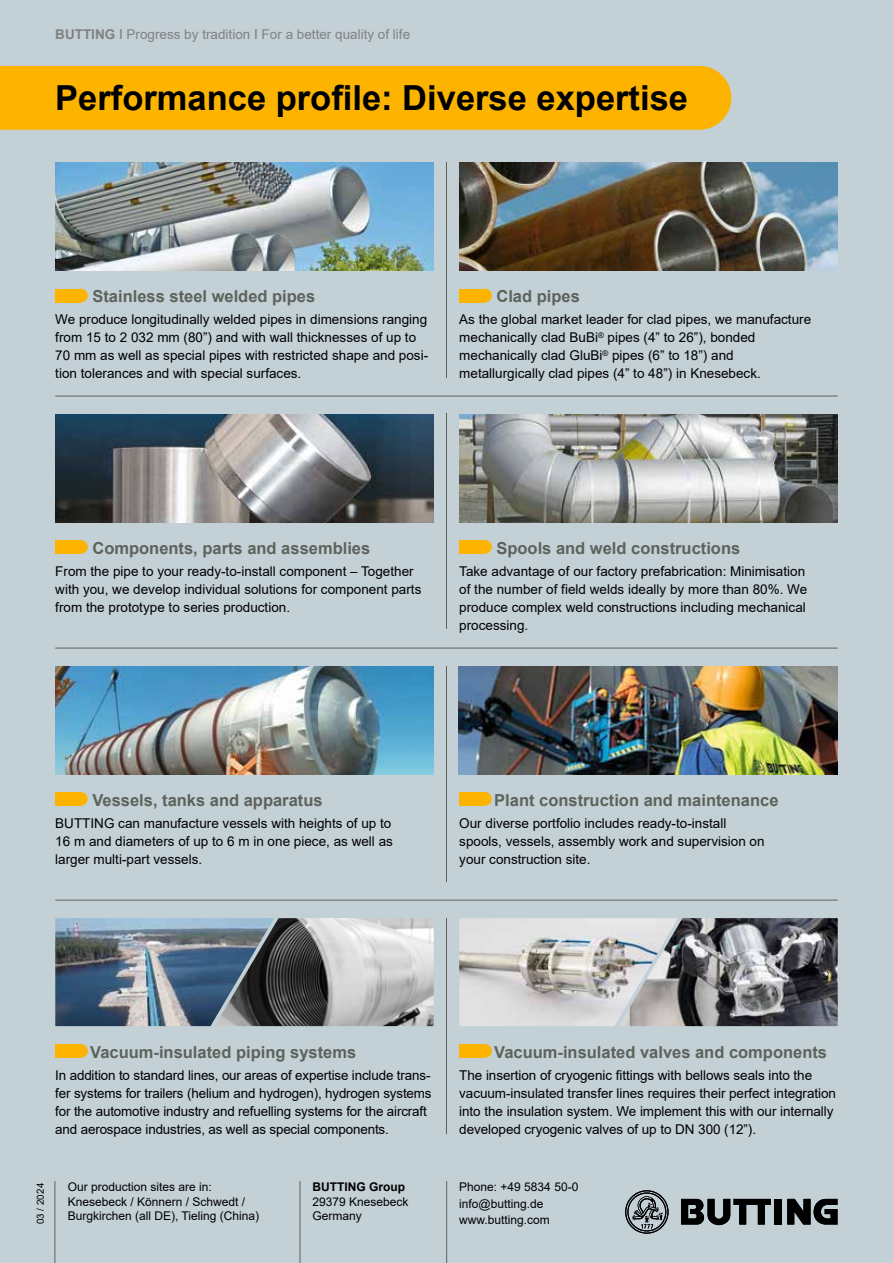
<style>
.page{position:relative;width:893px;height:1263px;background:#c3d0d6}
.page>*{position:absolute;margin:0;border:0;box-sizing:border-box;transform-origin:0 0}
.t1{font:700 34.5px "Arial";color:#000}
.t2{font:700 16.5px "Arial";color:#5d635b}
.t3{font:13.5px/18px "Arial";color:#000}
.t4{font:13.5px "Arial";color:#808281}
.t5{font:12px/14.4px "Arial";color:#000}
.t6{font:700 12px "Arial";color:#000}
.t7{font:9.75px "Arial";letter-spacing:.02em;color:#000}
.s1{font-weight:700}
</style>
<div class="page">
<img style="left:459px;top:162px;width:379px;height:108px">
<img style="left:55px;top:414px;width:379px;height:108px">
<img style="left:55px;top:666px;width:379px;height:108px">
<img style="left:55px;top:162px;width:379px;height:108px">
<img style="left:459px;top:414px;width:379px;height:108px">
<div style="left:0;top:66px;width:731px;height:64px;background:#fcb400"></div>
<img style="left:55px;top:918px;width:160px;height:108px">
<img style="left:678px;top:918px;width:160px;height:108px">
<img style="left:215px;top:918px;width:219px;height:108px">
<img style="left:459px;top:918px;width:219px;height:108px">
<img style="left:459px;top:666px;width:379px;height:108px">
<div style="left:774px;top:1199px;width:7px;height:25px;background:#000"></div>
<svg style="left:787px;top:1199px;width:50px;height:25px"></svg>
<svg style="left:681px;top:1199px;width:90px;height:26px"></svg>
<svg style="left:625px;top:1190px;width:44px;height:44px"></svg>
<hr style="left:55px;top:396px;width:783px;height:1px;background:#5d635b">
<hr style="left:446px;top:162px;width:1px;height:216px;background:#5d635b">
<hr style="left:446px;top:413px;width:1px;height:216px;background:#5d635b">
<hr style="left:446px;top:666px;width:1px;height:216px;background:#5d635b">
<hr style="left:446px;top:918px;width:1px;height:216px;background:#5d635b">
<hr style="left:55px;top:900px;width:783px;height:1px;background:#5d635b">
<hr style="left:55px;top:648px;width:783px;height:1px;background:#5d635b">
<div style="left:55px;top:289px;width:26px;height:13px;background:#fcb400"></div>
<div style="left:74px;top:289px;width:14px;height:13px;background:#fcb400;border-radius:50%"></div>
<div style="left:55px;top:540px;width:26px;height:14px;background:#fcb400"></div>
<div style="left:74px;top:540px;width:14px;height:14px;background:#fcb400;border-radius:50%"></div>
<div style="left:55px;top:792px;width:26px;height:14px;background:#fcb400"></div>
<div style="left:74px;top:792px;width:14px;height:14px;background:#fcb400;border-radius:50%"></div>
<div style="left:55px;top:1044px;width:26px;height:14px;background:#fcb400"></div>
<div style="left:74px;top:1044px;width:14px;height:14px;background:#fcb400;border-radius:50%"></div>
<div style="left:459px;top:289px;width:26px;height:13px;background:#fcb400"></div>
<div style="left:478px;top:289px;width:14px;height:13px;background:#fcb400;border-radius:50%"></div>
<div style="left:459px;top:540px;width:26px;height:14px;background:#fcb400"></div>
<div style="left:478px;top:540px;width:14px;height:14px;background:#fcb400;border-radius:50%"></div>
<div style="left:459px;top:792px;width:26px;height:14px;background:#fcb400"></div>
<div style="left:478px;top:792px;width:14px;height:14px;background:#fcb400;border-radius:50%"></div>
<div style="left:459px;top:1044px;width:26px;height:14px;background:#fcb400"></div>
<div style="left:478px;top:1044px;width:14px;height:14px;background:#fcb400;border-radius:50%"></div>
<hr style="left:446px;top:1181px;width:1px;height:82px;background:#5d635b">
<hr style="left:300px;top:1181px;width:1px;height:82px;background:#5d635b">
<hr style="left:55px;top:1181px;width:1px;height:82px;background:#5d635b">
<p class="t4" style="left:55px;top:25px;width:356px"><span class="s1">BUTTING</span> Progress by tradition For a better quality of life</p>
<h1 class="t1" style="left:55px;top:74px;width:634px">Performance profile: Diverse expertise</h1>
<p class="t2" style="left:92px;top:284px;width:224px">Stainless steel welded pipes</p>
<p class="t3" style="left:55px;top:310px;width:374px">We produce longitudinally welded pipes in dimensions ranging from 15 to 2 032 mm (80”) and with wall thicknesses of up to 70 mm as well as special pipes with restricted shape and posi&shy;tion tolerances and with special surfaces.</p>
<p class="t2" style="left:496px;top:284px;width:85px">Clad pipes</p>
<p class="t3" style="left:459px;top:310px;width:353px">As the global market leader for clad pipes, we manufacture mechanically clad BuBi<sup>®</sup> pipes (4” to 26”), bonded mechanically clad GluBi<sup>®</sup> pipes (6” to 18”) and metallurgically clad pipes (4” to 48”) in Knesebeck.</p>
<p class="t2" style="left:92px;top:536px;width:279px">Components, parts and assemblies</p>
<p class="t3" style="left:55px;top:562px;width:368px">From the pipe to your ready-to-install component – Together with you, we develop individual solutions for component parts from the prototype to series production.</p>
<p class="t2" style="left:496px;top:536px;width:245px">Spools and weld constructions</p>
<p class="t3" style="left:459px;top:562px;width:349px">Take advantage of our factory prefabrication: Minimisation of the number of field welds ideally by more than 80%. We produce complex weld constructions including mechanical processing.</p>
<p class="t2" style="left:92px;top:788px;width:232px">Vessels, tanks and apparatus</p>
<p class="t3" style="left:55px;top:814px;width:339px;text-align:justify">BUTTING can manufacture vessels with heights of up to 16 m and diameters of up to 6 m in one piece, as well as larger multi-part vessels.</p>
<p class="t2" style="left:494px;top:788px;width:286px">Plant construction and maintenance</p>
<p class="t3" style="left:459px;top:814px;width:307px">Our diverse portfolio includes ready-to-install spools, vessels, assembly work and supervision on your construction site.</p>
<p class="t2" style="left:90px;top:1040px;width:267px">Vacuum-insulated piping systems</p>
<p class="t3" style="left:55px;top:1066px;width:378px">In addition to standard lines, our areas of expertise include trans&shy;fer systems for trailers (helium and hydrogen), hydrogen systems for the automotive industry and refuelling systems for the aircraft and aerospace industries, as well as special components.</p>
<p class="t2" style="left:494px;top:1040px;width:334px">Vacuum-insulated valves and components</p>
<p class="t3" style="left:459px;top:1066px;width:378px">The insertion of cryogenic fittings with bellows seals into the vacuum-insulated transfer lines requires their perfect integration into the insulation system. We implement this with our internally developed cryogenic valves of up to DN 300 (12”).</p>
<p class="t7" style="left:34px;top:1224px;width:43px;rotate:-90deg">03 / 2024</p>
<p class="t5" style="left:68px;top:1180px;width:193px">Our production sites are in:<br>Knesebeck / Könnern / Schwedt /<br>Burgkirchen (all DE), Tieling (China)</p>
<p class="t5" style="left:459px;top:1179px;width:121px;line-height:16.5px">Phone: +49 5834 50-0 info@butting.de www.butting.com</p>
<p class="t6" style="left:313px;top:1178px;width:94px">BUTTING Group</p>
<p class="t5" style="left:313px;top:1194px;width:98px">29379 Knesebeck<br>Germany</p>
</div>
